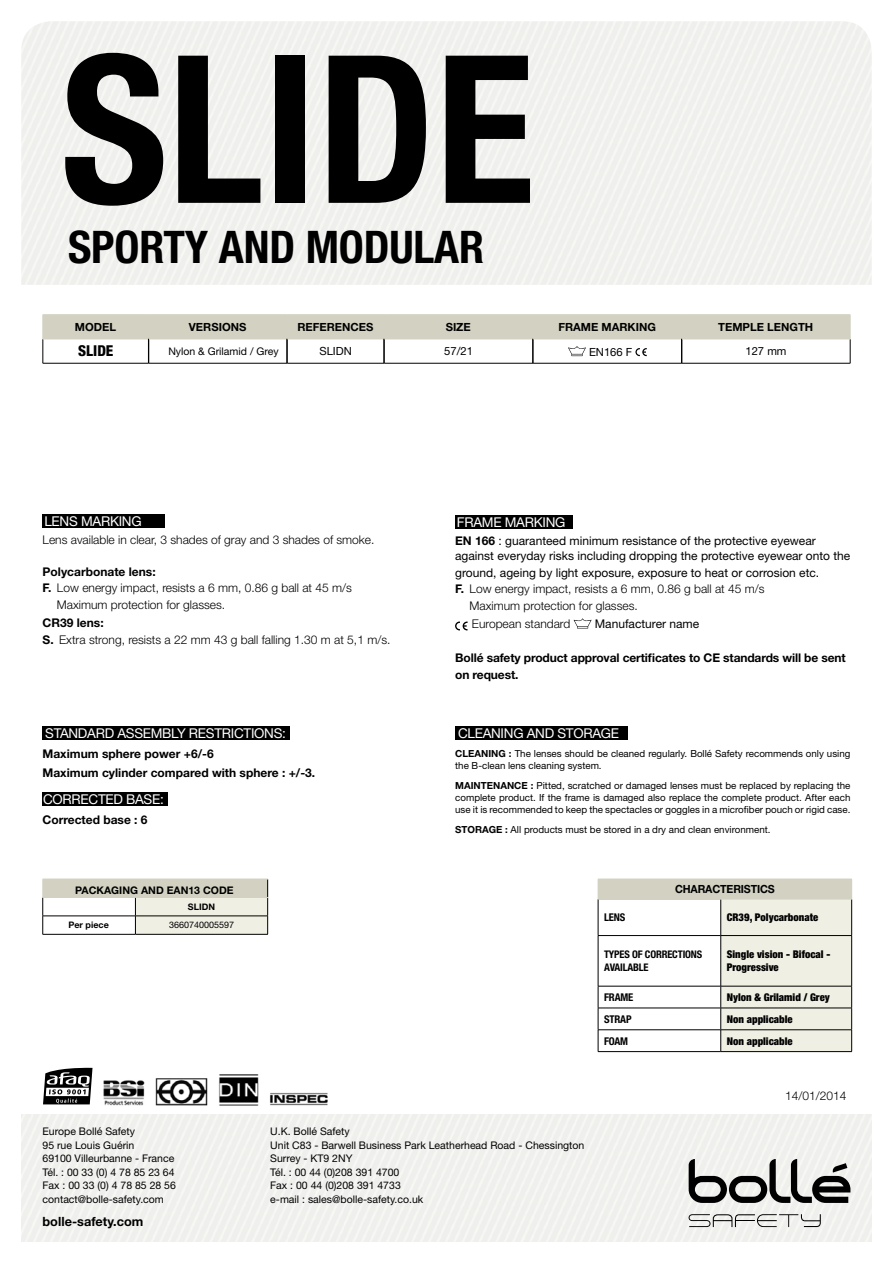
<style>
.page{position:relative;width:893px;height:1263px;background:#fff}
.page>*{position:absolute;margin:0;border:0;box-sizing:border-box;transform-origin:0 0}
.t1{font:700 condensed 206.1px "Helvetica Neue LT Std";color:#000}
.t2{font:700 condensed 45px "Helvetica Neue LT Std";letter-spacing:-.005em;color:#000}
.t3{font:800 condensed 15px "Helvetica Neue LT Std";color:#000}
.t4{font:13.5px "Helvetica Neue LT Std";letter-spacing:-.02em;color:#fff}
.t5{font:700 12.75px "Helvetica Neue LT Std";color:#000}
.t6{font:300 12px/16.5px "Helvetica Neue LT Std";color:#000}
.t7{font:12px/15px "Helvetica Neue LT Std";color:#000}
.t8{font:700 12px/16.5px "Helvetica Neue LT Std";color:#000}
.t9{font:700 11.25px "Helvetica Neue LT Std";color:#000}
.t10{font:11.25px "Helvetica Neue LT Std";color:#000}
.t11{font:700 11.25px "Helvetica Neue LT Std";color:#000;scale:.95 1}
.t12{font:900 condensed 10.65px/12.8px "Helvetica Neue LT Std";color:#000}
.t13{font:700 condensed 10.65px "Helvetica Neue LT Std";letter-spacing:-.015em;color:#000}
.t14{font:10.5px/13.5px "Helvetica Neue LT Std";color:#000}
.t15{font:700 condensed 10.5px/12.6px "Helvetica Neue LT Std";letter-spacing:-.015em;color:#000}
.t16{font:700 10.5px "Helvetica Neue LT Std";color:#000}
.t17{font:9.75px/11.7px "Helvetica Neue LT Std";color:#000}
.t18{font:700 9px "Helvetica Neue LT Std";color:#000}
.t19{font:9px "Helvetica Neue LT Std";color:#000}
.s1{font-weight:700}
</style>
<div class="page">
<div style="left:43px;top:879px;width:225px;height:18px;background:#d3d2c2"></div>
<hr style="left:43px;top:916px;width:92px;height:1px;background:#000">
<svg style="left:42px;top:879px;width:1px;height:55px"></svg>
<svg style="left:135px;top:879px;width:133px;height:55px"></svg>
<hr style="left:43px;top:934px;width:92px;height:1px;background:#000">
<hr style="left:135px;top:934px;width:133px;height:1px;background:#000">
<hr style="left:43px;top:897px;width:92px;height:1px;background:#d3d2c2">
<hr style="left:135px;top:897px;width:133px;height:1px;background:#d3d2c2">
<hr style="left:43px;top:363px;width:106px;height:1px;background:#000">
<hr style="left:149px;top:363px;width:138px;height:1px;background:#000">
<hr style="left:287px;top:363px;width:97px;height:1px;background:#000">
<hr style="left:384px;top:363px;width:149px;height:1px;background:#000">
<hr style="left:533px;top:363px;width:149px;height:1px;background:#000">
<hr style="left:682px;top:363px;width:168px;height:1px;background:#000">
<hr style="left:43px;top:314px;width:106px;height:1px;background:#d3d2c2">
<hr style="left:149px;top:314px;width:138px;height:1px;background:#d3d2c2">
<hr style="left:287px;top:314px;width:97px;height:1px;background:#d3d2c2">
<hr style="left:384px;top:314px;width:149px;height:1px;background:#d3d2c2">
<hr style="left:533px;top:314px;width:149px;height:1px;background:#d3d2c2">
<hr style="left:682px;top:314px;width:168px;height:1px;background:#d3d2c2">
<img style="left:103px;top:1080px;width:42px;height:26px">
<img style="left:270px;top:1092px;width:58px;height:14px">
<img style="left:219px;top:1074px;width:40px;height:32px">
<img style="left:155px;top:1078px;width:53px;height:28px">
<svg style="left:689px;top:1159px;width:161px;height:44px"></svg>
<svg style="left:689px;top:1214px;width:132px;height:13px"></svg>
<svg style="left:43px;top:1067px;width:50px;height:37px"></svg>
<div style="left:43px;top:726px;width:247px;height:14px;background:#000"></div>
<div style="left:43px;top:792px;width:125px;height:14px;background:#000"></div>
<svg style="left:574px;top:618px;width:17px;height:10px"></svg>
<div style="left:455px;top:515px;width:117px;height:14px;background:#000"></div>
<div style="left:455px;top:726px;width:172px;height:14px;background:#000"></div>
<svg style="left:455px;top:621px;width:12px;height:9px"></svg>
<div style="left:598px;top:879px;width:254px;height:20px;background:#d3d2c2"></div>
<hr style="left:598px;top:899px;width:1px;height:36px;background:#000">
<hr style="left:598px;top:935px;width:123px;height:1px;background:#000">
<hr style="left:598px;top:936px;width:1px;height:50px;background:#000">
<hr style="left:598px;top:986px;width:123px;height:1px;background:#000">
<hr style="left:598px;top:1008px;width:123px;height:1px;background:#000">
<hr style="left:598px;top:1029px;width:123px;height:1px;background:#000">
<svg style="left:598px;top:986px;width:1px;height:65px"></svg>
<hr style="left:598px;top:1051px;width:123px;height:1px;background:#000">
<hr style="left:721px;top:1051px;width:131px;height:1px;background:#000">
<svg style="left:720px;top:900px;width:132px;height:151px;background:#e4e3d9"></svg>
<hr style="left:598px;top:899px;width:123px;height:1px;background:#d3d2c2">
<hr style="left:721px;top:899px;width:131px;height:1px;background:#d3d2c2">
<svg style="left:43px;top:315px;width:808px;height:48px"></svg>
<div style="left:43px;top:514px;width:122px;height:14px;background:#000"></div>
<h1 class="t1" style="left:61px;top:5px;width:475px">SLIDE</h1>
<h2 class="t2" style="left:68px;top:220px;width:418px">SPORTY AND MODULAR</h2>
<p class="t9" style="left:75px;top:320px;width:43px">MODEL</p>
<p class="t9" style="left:189px;top:320px;width:59px">VERSIONS</p>
<p class="t9" style="left:297px;top:320px;width:78px">REFERENCES</p>
<p class="t9" style="left:446px;top:320px;width:26px">SIZE</p>
<p class="t9" style="left:558px;top:320px;width:99px">FRAME MARKING</p>
<p class="t9" style="left:718px;top:320px;width:97px">TEMPLE LENGTH</p>
<p class="t14" style="left:168px;top:344px;width:112px">Nylon &amp; Grilamid / Grey</p>
<h3 class="t3" style="left:78px;top:342px;width:37px">SLIDE</h3>
<p class="t10" style="left:319px;top:344px;width:34px">SLIDN</p>
<p class="t10" style="left:444px;top:344px;width:30px">57/21</p>
<p class="t10" style="left:589px;top:345px;width:45px">EN166 F</p>
<p class="t10" style="left:745px;top:344px;width:43px">127 mm</p>
<h3 class="t4" style="left:44px;top:513px;width:99px">LENS MARKING</h3>
<h3 class="t4" style="left:457px;top:514px;width:110px">FRAME MARKING</h3>
<p class="t6" style="left:43px;top:531px;width:333px">Lens available in clear, 3 shades of gray and 3 shades of smoke.</p>
<p class="t8" style="left:43px;top:563px;width:115px">Polycarbonate lens:</p>
<p class="t6" style="left:43px;top:579px;width:311px"><span class="s1">F.</span> Low energy impact, resists a 6 mm, 0.86 g ball at 45 m/s</p>
<p class="t6" style="left:57px;top:596px;width:170px">Maximum protection for glasses.</p>
<p class="t6" style="left:43px;top:614px;width:349px"><span class="s1">CR39 lens:<br>S.</span> Extra strong, resists a 22 mm 43 g ball falling 1.30 m at 5,1 m/s.</p>
<p class="t7" style="left:455px;top:533px;width:397px"><span class="s1">EN 166</span> : guaranteed minimum resistance of the protective eyewear against everyday risks including dropping the protective eyewear onto the</p>
<p class="t7" style="left:455px;top:565px;width:366px">ground, ageing by light exposure, exposure to heat or corrosion etc.</p>
<p class="t6" style="left:455px;top:580px;width:311px"><span class="s1">F.</span> Low energy impact, resists a 6 mm, 0.86 g ball at 45 m/s</p>
<p class="t6" style="left:470px;top:597px;width:170px">Maximum protection for glasses.</p>
<p class="t6" style="left:472px;top:616px;width:100px">European standard</p>
<p class="t7" style="left:595px;top:616px;width:106px">Manufacturer name</p>
<p class="t8" style="left:455px;top:649px;width:392px">Bollé safety product approval certificates to CE standards will be sent on request.</p>
<h3 class="t4" style="left:45px;top:725px;width:242px">STANDARD ASSEMBLY RESTRICTIONS:</h3>
<h3 class="t4" style="left:458px;top:725px;width:163px">CLEANING AND STORAGE</h3>
<p class="t8" style="left:43px;top:743px;width:274px;line-height:19.2px">Maximum sphere power +6/-6<br>Maximum cylinder compared with sphere : +/-3.</p>
<p class="t8" style="left:43px;top:811px;width:107px">Corrected base : 6</p>
<h3 class="t4" style="left:43px;top:791px;width:122px">CORRECTED BASE:</h3>
<p class="t17" style="left:455px;top:748px;width:397px"><span class="s1">CLEANING :</span> The lenses should be cleaned regularly. Bollé Safety recommends only using the B-clean lens cleaning system.</p>
<p class="t17" style="left:455px;top:780px;width:397px;text-align:justify"><span class="s1">MAINTENANCE :</span> Pitted, scratched or damaged lenses must be replaced by replacing the complete product. If the frame is damaged also replace the complete product. After each use it is recommended to keep the spectacles or goggles in a microfiber pouch or rigid case.</p>
<p class="t17" style="left:455px;top:823px;width:317px"><span class="s1">STORAGE :</span> All products must be stored in a dry and clean environment.</p>
<p class="t16" style="left:75px;top:883px;width:160px">PACKAGING AND EAN13 CODE</p>
<p class="t11" style="left:675px;top:882px;width:106px">CHARACTERISTICS</p>
<p class="t13" style="left:604px;top:911px;width:23px">LENS</p>
<p class="t12" style="left:727px;top:911px;width:93px">CR39, Polycarbonate</p>
<p class="t15" style="left:604px;top:948px;width:100px">TYPES OF CORRECTIONS<br>AVAILABLE</p>
<p class="t12" style="left:727px;top:948px;width:105px">Single vision - Bifocal -<br>Progressive</p>
<p class="t13" style="left:604px;top:991px;width:31px">FRAME</p>
<p class="t12" style="left:727px;top:990px;width:105px">Nylon &amp; Grilamid / Grey</p>
<p class="t13" style="left:604px;top:1012px;width:29px">STRAP</p>
<p class="t12" style="left:727px;top:1012px;width:67px">Non applicable</p>
<p class="t13" style="left:604px;top:1034px;width:25px">FOAM</p>
<p class="t12" style="left:727px;top:1034px;width:67px">Non applicable</p>
<p class="t18" style="left:188px;top:901px;width:29px">SLIDN</p>
<p class="t19" style="left:169px;top:920px;width:67px">3660740005597</p>
<p class="t18" style="left:68px;top:919px;width:42px">Per piece</p>
<p class="t14" style="left:43px;top:1124px;width:135px">Europe Bollé Safety<br>95 rue Louis Guérin<br>69100 Villeurbanne - France<br>Tél. : 00 33 (0) 4 78 85 23 64<br>Fax : 00 33 (0) 4 78 85 28 56 contact@bolle-safety.com</p>
<p class="t14" style="left:270px;top:1124px;width:316px">U.K. Bollé Safety<br>Unit C83 - Barwell Business Park Leatherhead Road - Chessington<br>Surrey - KT9 2NY<br>Tél. : 00 44 (0)208 391 4700<br>Fax : 00 44 (0)208 391 4733<br>e-mail : sales@bolle-safety.co.uk</p>
<h3 class="t5" style="left:43px;top:1214px;width:103px">bolle-safety.com</h3>
<p class="t6" style="left:785px;top:1087px;width:63px">14/01/2014</p>
</div>
